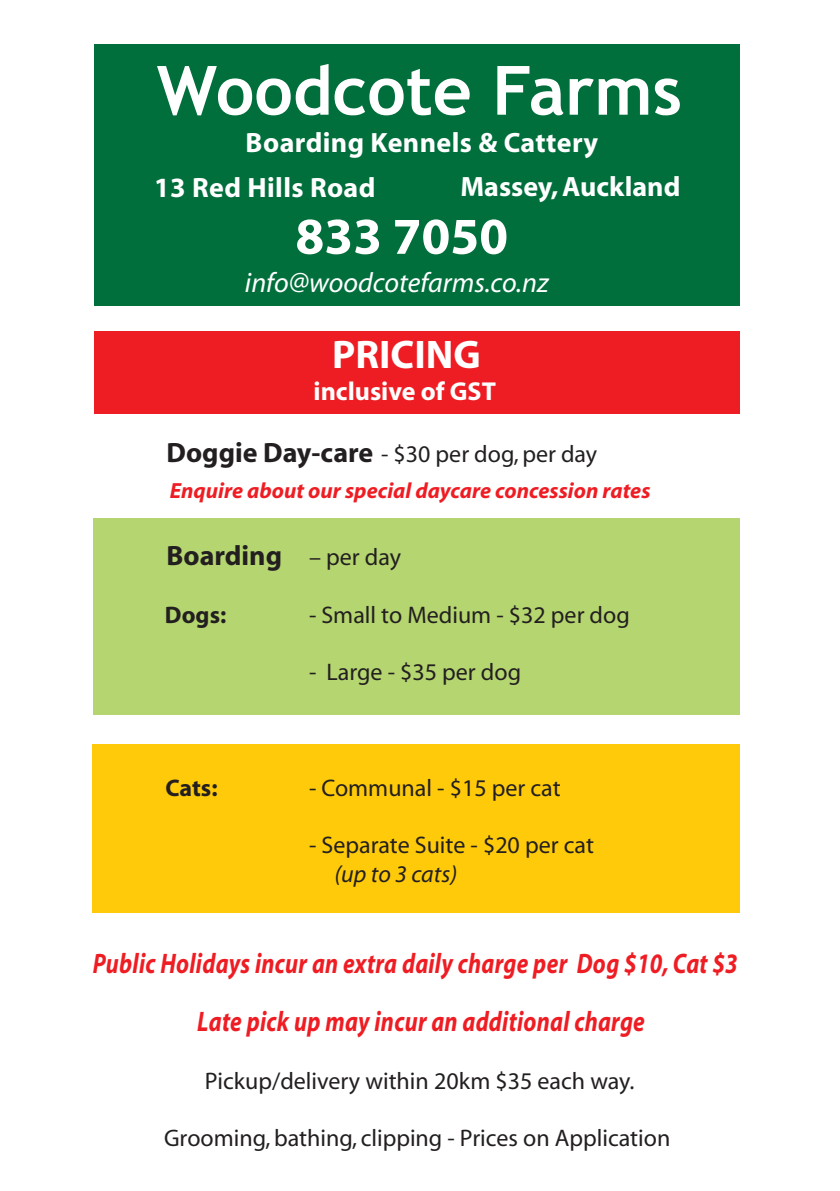
<style>
.page{position:relative;width:840px;height:1191px;background:#fff}
.page>*{position:absolute;margin:0;border:0;box-sizing:border-box;transform-origin:0 0}
.t1{font:700 68px "Trebuchet MS";color:#fff}
.t2{font:700 52px "Myriad";color:#fff}
.t3{font:700 40px "Myriad";color:#fff}
.t4{font:italic 700 28.4px/57.6px "Myriad";letter-spacing:.01em;color:#ee1d23;text-align:center;scale:.82 1}
.t5{font:700 28px "Myriad";letter-spacing:.015em;color:#fff}
.t6{font:italic 28px "Myriad";color:#fff}
.t7{font:700 28px "Myriad";color:#231f20}
.t8{font:700 26px "Myriad";color:#fff}
.t9{font:24px "Myriad";color:#231f20}
.t10{font:italic 24px "Myriad";color:#231f20}
.t11{font:700 24px "Myriad";color:#231f20}
.t12{font:italic 700 22px "Myriad";color:#ee1d23}
.s1{font-weight:700;font-size:28px}
.s2{font-weight:400;font-size:24px}
</style>
<div class="page">
<div style="left:92px;top:744px;width:647px;height:168px;background:#feca0a"></div>
<div style="left:93px;top:519px;width:646px;height:196px;background:#b4d56f"></div>
<div style="left:94px;top:44px;width:645px;height:262px;background:#006f3c"></div>
<div style="left:94px;top:331px;width:645px;height:83px;background:#ee1d23"></div>
<h1 class="t1" style="left:157px;top:48px;width:526px">Woodcote Farms</h1>
<p class="t5" style="left:245px;top:128px;width:354px">Boarding Kennels &amp; Cattery</p>
<p class="t5" style="left:154px;top:173px;width:223px">13 Red Hills Road</p>
<p class="t5" style="left:460px;top:172px;width:221px">Massey, Auckland</p>
<h2 class="t2" style="left:295px;top:209px;width:214px">833 7050</h2>
<p class="t6" style="left:245px;top:269px;width:305px">info@woodcotefarms.co.nz</p>
<h3 class="t3" style="left:332px;top:334px;width:150px">PRICING</h3>
<p class="t8" style="left:313px;top:377px;width:184px">inclusive of GST</p>
<p class="t9" style="left:166px;top:442px;width:432px"><span class="s1">Doggie Day-care</span> - $30 per dog, per day</p>
<p class="t12" style="left:170px;top:479px;width:482px">Enquire about our special daycare concession rates</p>
<p class="t7" style="left:166px;top:541px;width:236px">Boarding <span class="s2">– per day</span></p>
<p class="t11" style="left:165px;top:602px;width:63px">Dogs:</p>
<p class="t9" style="left:309px;top:603px;width:322px">- Small to Medium - $32 per dog</p>
<p class="t9" style="left:309px;top:660px;width:213px">- Large - $35 per dog</p>
<p class="t11" style="left:165px;top:775px;width:53px">Cats:</p>
<p class="t9" style="left:309px;top:775px;width:253px">- Communal - $15 per cat</p>
<p class="t9" style="left:309px;top:833px;width:286px">- Separate Suite - $20 per cat</p>
<p class="t10" style="left:334px;top:862px;width:124px">(up to 3 cats)</p>
<p class="t4" style="left:93px;top:936px;width:787px">Public Holidays incur an extra daily charge per Dog $10, Cat $3<br>Late pick up may incur an additional charge</p>
<p class="t9" style="left:205px;top:1068px;width:431px">Pickup/delivery within 20km $35 each way.</p>
<p class="t9" style="left:164px;top:1126px;width:507px">Grooming, bathing, clipping - Prices on Application</p>
</div>
